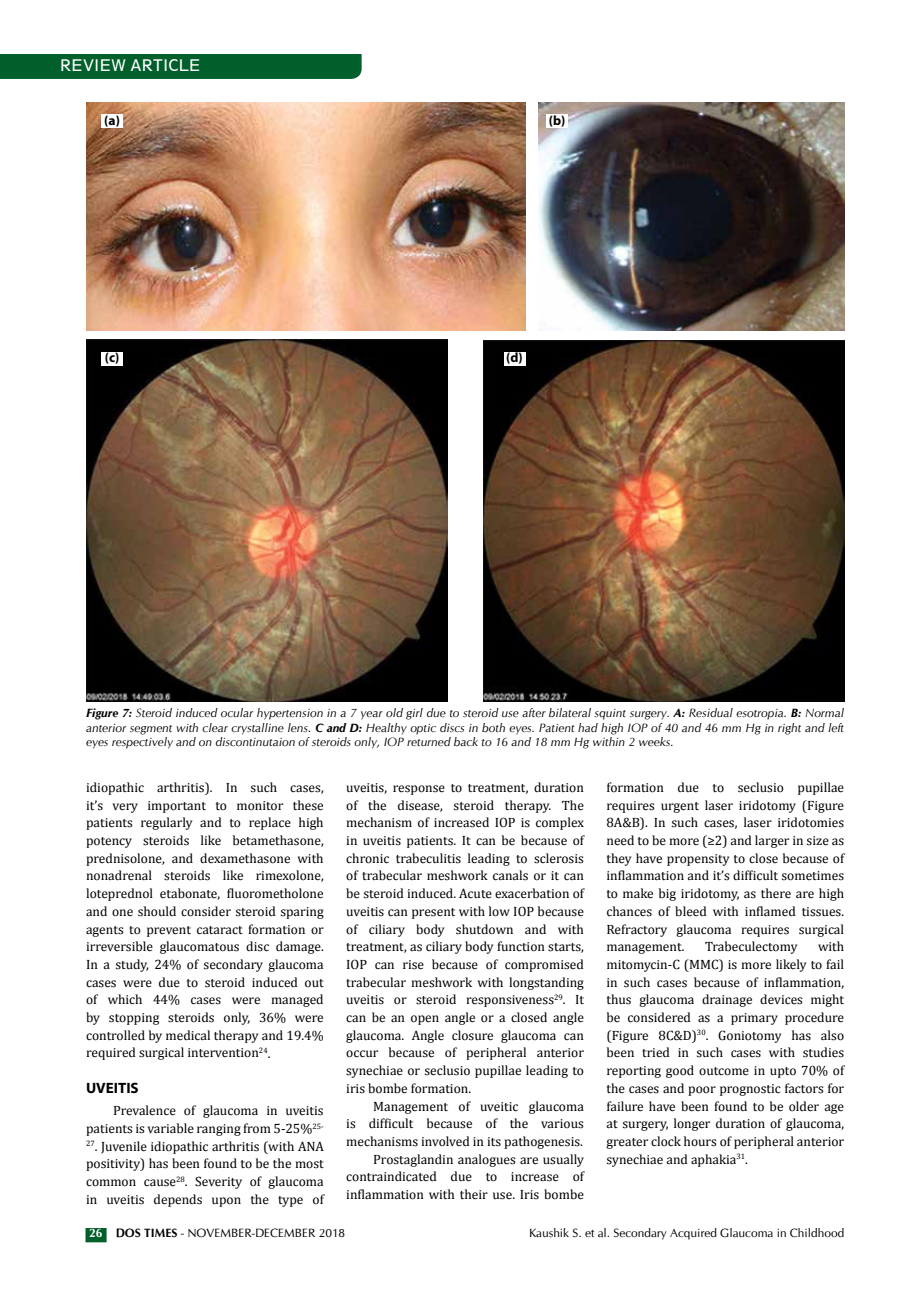
<style>
.page{position:relative;width:918px;height:1296px;background:#fff}
.page>*{position:absolute;margin:0;border:0;box-sizing:border-box;transform-origin:0 0}
.t1{font:condensed 15px "Geometric 212 BT";color:#fff}
.t2{font:700 15px "Myriad";color:#000}
.t3{font:13.5px/17.7px "Cambria";color:#000;text-align:justify}
.t4{font:700 13.5px "Myriad";color:#000}
.t5{font:italic 12px/14.4px "CG Omega";color:#000;text-align:justify}
.t6{font:12px "CG Omega";color:#000}
.s1{font-weight:700}
.s2{font-weight:700;color:#fff}
</style>
<div class="page">
<div style="left:86px;top:1228px;width:21px;height:14px;background:#005f2a"></div>
<div style="left:0;top:54px;width:362px;height:25px;background:#005f2a"></div>
<img style="left:86px;top:103px;width:439px;height:227px">
<img style="left:538px;top:103px;width:306px;height:227px">
<img style="left:86px;top:339px;width:361px;height:362px">
<img style="left:483px;top:340px;width:361px;height:361px">
<div style="left:102px;top:114px;width:21px;height:14px;background:#fff"></div>
<div style="left:547px;top:114px;width:21px;height:14px;background:#fff"></div>
<div style="left:102px;top:352px;width:21px;height:14px;background:#fff"></div>
<div style="left:504px;top:352px;width:21px;height:14px;background:#fff"></div>
<p class="t1" style="left:60px;top:56px;width:142px">REVIEW ARTICLE</p>
<p class="t4" style="left:104px;top:113px;width:17px">(a)</p>
<p class="t4" style="left:549px;top:113px;width:18px">(b)</p>
<p class="t4" style="left:105px;top:351px;width:16px">(c)</p>
<p class="t4" style="left:506px;top:351px;width:18px">(d)</p>
<p class="t5" style="left:86px;top:706px;width:760px"><span class="s1">Figure 7:</span> Steroid induced ocular hypertension in a 7 year old girl due to steroid use after bilateral squint surgery. <span class="s1">A:</span> Residual esotropia. <span class="s1">B:</span> Normal anterior segment with clear crystalline lens. <span class="s1">C and D:</span> Healthy optic discs in both eyes. Patient had high IOP of 40 and 46 mm Hg in right and left eyes respectively and on discontinutaion of steroids only, IOP returned back to 16 and 18 mm Hg within 2 weeks.</p>
<p class="t3" style="left:86px;top:778px;width:239px">idiopathic arthritis). In such cases, it’s very important to monitor these patients regularly and to replace high potency steroids like betamethasone, prednisolone, and dexamethasone with nonadrenal steroids like rimexolone, loteprednol etabonate, fluorometholone and one should consider steroid sparing agents to prevent cataract formation or irreversible glaucomatous disc damage.<br>In a study, 24% of secondary glaucoma cases were due to steroid induced out of which 44% cases were managed by stopping steroids only, 36% were controlled by medical therapy and 19.4% required surgical intervention<sup>24</sup>.</p>
<p class="t2" style="left:86px;top:1080px;width:53px">UVEITIS</p>
<p class="t3" style="left:86px;top:1102px;width:239px;text-align:right">Prevalence of glaucoma in uveitis patients is variable ranging from 5-25%<sup>25-</sup></p>
<p class="t3" style="left:86px;top:1137px;width:239px"><sup>27</sup>. Juvenile idiopathic arthritis (with ANA positivity) has been found to be the most common cause<sup>28</sup>. Severity of glaucoma in uveitis depends upon the type of</p>
<p class="t3" style="left:346px;top:778px;width:239px">uveitis, response to treatment, duration of the disease, steroid therapy. The mechanism of increased IOP is complex in uveitis patients. It can be because of chronic trabeculitis leading to sclerosis of trabecular meshwork canals or it can be steroid induced. Acute exacerbation of uveitis can present with low IOP because of ciliary body shutdown and with treatment, as ciliary body function starts, IOP can rise because of compromised trabecular meshwork with longstanding uveitis or steroid responsiveness<sup>29</sup>. It can be an open angle or a closed angle glaucoma. Angle closure glaucoma can occur because of peripheral anterior synechiae or seclusio pupillae leading to iris bombe formation.</p>
<p class="t3" style="left:346px;top:1097px;width:239px;text-align:right">Management of uveitic glaucoma<br>is difficult because of the various mechanisms involved in its pathogenesis.<br>Prostaglandin analogues are usually contraindicated due to increase of inflammation with their use. Iris bombe</p>
<p class="t3" style="left:607px;top:778px;width:239px">formation due to seclusio pupillae requires urgent laser iridotomy (Figure 8A&amp;B). In such cases, laser iridotomies need to be more (≥2) and larger in size as they have propensity to close because of inflammation and it’s difficult sometimes to make big iridotomy, as there are high chances of bleed with inflamed tissues.<br>Refractory glaucoma requires surgical management.</p>
<p class="t3" style="left:606px;top:938px;width:239px;text-indent:212px">with mitomycin-C (MMC) is more likely to fail in such cases because of inflammation, thus glaucoma drainage devices might be considered as a primary procedure (Figure 8C&amp;D)<sup>30</sup>. Goniotomy has also been tried in such cases with studies reporting good outcome in upto 70% of the cases and poor prognostic factors for failure have been found to be older age at surgery, longer duration of glaucoma, greater clock hours of peripheral anterior synechiae and aphakia<sup>31</sup>.</p>
<p class="t3" style="left:705px;top:938px;width:94px">Trabeculectomy</p>
<p class="t6" style="left:89px;top:1226px;width:258px"><span class="s2">26</span> <span class="s1">DOS TIMES</span> - November-December 2018</p>
<p class="t6" style="left:529px;top:1226px;width:317px">Kaushik S. et al. Secondary Acquired Glaucoma in Childhood</p>
</div>
